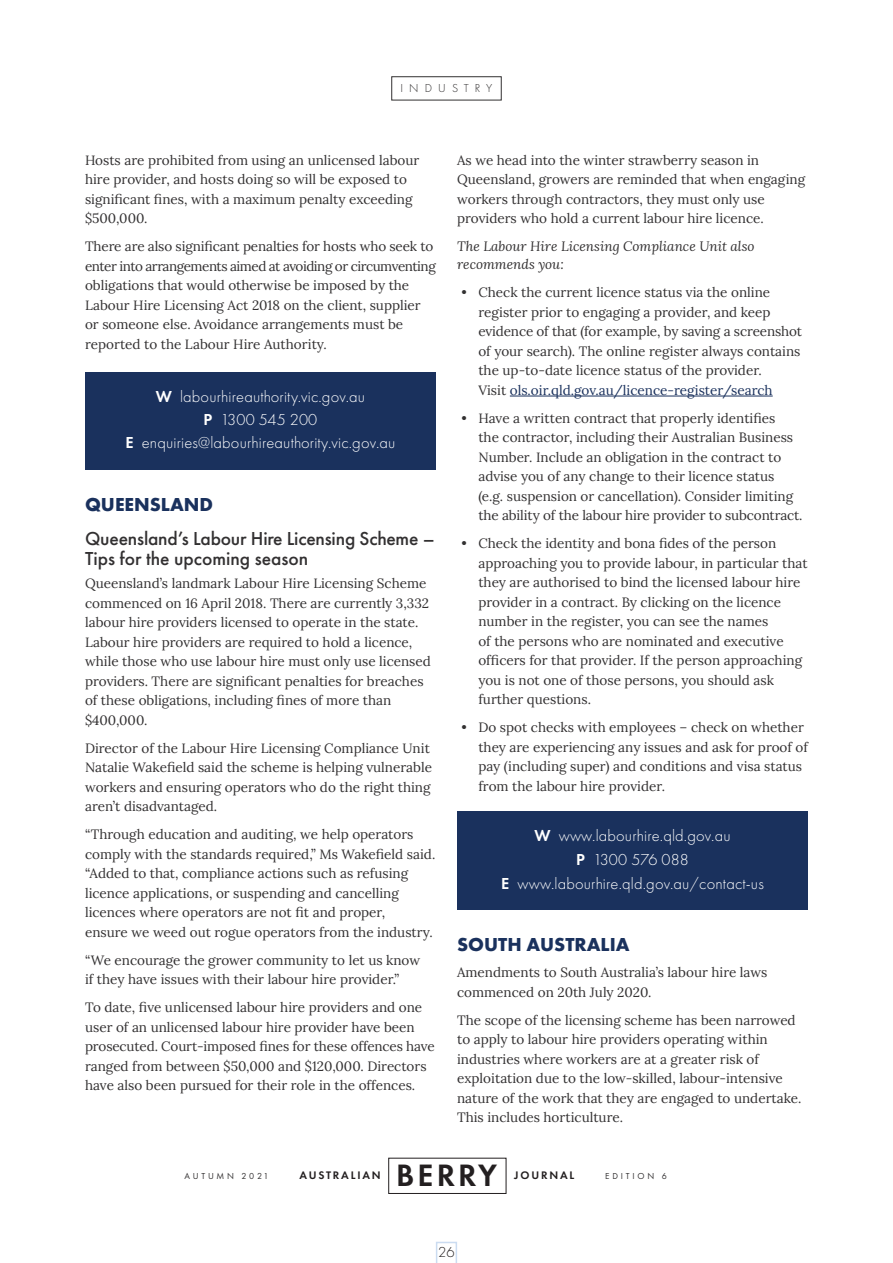
<style>
.page{position:relative;width:893px;height:1263px;background:#fff}
.page>*{position:absolute;margin:0;border:0;box-sizing:border-box;transform-origin:0 0}
.t1{font:600 32.1px "Futura PT";letter-spacing:.095em;color:#231f20}
.t2{font:500 19.5px/19.5px "Futura PT";letter-spacing:-.01em;color:#323031}
.t3{font:700 19.5px "Futura PT";color:#1a315d}
.t4{font:300 16.5px/23.2px "Futura PT";letter-spacing:.01em;color:#fff;text-align:center}
.t5{font:300 15px "Futura PT";color:#231f20}
.t6{font:13.5px/19.5px "Lora";color:#323031}
.t7{font:italic 13.5px/18px "Lora";color:#323031}
.t8{font:300 12px "Futura PT";letter-spacing:.51em;color:#323031}
.t9{font:600 11.4px "Futura PT";letter-spacing:.16em;color:#231f20}
.t10{font:9px "Futura PT";letter-spacing:.31em;color:#323031}
.s1{font-weight:600}
.s2{color:#1a315d}
</style>
<div class="page">
<div style="left:85px;top:372px;width:351px;height:97px;background:#1a315d"></div>
<hr style="left:510px;top:396px;width:263px;height:1px;background:#1a315d">
<div style="left:457px;top:812px;width:351px;height:98px;background:#1a315d"></div>
<svg style="left:436px;top:1242px;width:21px;height:21px"></svg>
<p class="t8" style="left:400px;top:82px;width:93px">INDUSTRY</p>
<p class="t6" style="left:85px;top:150px;width:336px">Hosts are prohibited from using an unlicensed labour hire provider, and hosts doing so will be exposed to significant fines, with a maximum penalty exceeding $500,000.</p>
<p class="t6" style="left:85px;top:236px;width:352px">There are also significant penalties for hosts who seek to enter into arrangements aimed at avoiding or circumventing obligations that would otherwise be imposed by the Labour Hire Licensing Act 2018 on the client, supplier or someone else. Avoidance arrangements must be reported to the Labour Hire Authority.</p>
<p class="t4" style="left:125px;top:385px;width:271px"><span class="s1">W</span> labourhireauthority.vic.gov.au<br><span class="s1">P</span> 1300 545 200<br><span class="s1">E</span> enquiries@labourhireauthority.vic.gov.au</p>
<h2 class="t3" style="left:85px;top:492px;width:130px">QUEENSLAND</h2>
<h2 class="t2" style="left:85px;top:529px;width:351px">Queensland’s Labour Hire Licensing Scheme –<br>Tips for the upcoming season</h2>
<p class="t6" style="left:85px;top:573px;width:347px">Queensland’s landmark Labour Hire Licensing Scheme commenced on 16 April 2018. There are currently 3,332 labour hire providers licensed to operate in the state.<br>Labour hire providers are required to hold a licence, while those who use labour hire must only use licensed providers. There are significant penalties for breaches of these obligations, including fines of more than $400,000.</p>
<p class="t6" style="left:85px;top:737px;width:348px">Director of the Labour Hire Licensing Compliance Unit Natalie Wakefield said the scheme is helping vulnerable workers and ensuring operators who do the right thing aren’t disadvantaged.</p>
<p class="t6" style="left:85px;top:824px;width:352px">“Through education and auditing, we help operators comply with the standards required,” Ms Wakefield said. “Added to that, compliance actions such as refusing licence applications, or suspending and cancelling licences where operators are not fit and proper,<br>ensure we weed out rogue operators from the industry.</p>
<p class="t6" style="left:85px;top:949px;width:337px">“We encourage the grower community to let us know if they have issues with their labour hire provider.”</p>
<p class="t6" style="left:85px;top:997px;width:351px">To date, five unlicensed labour hire providers and one user of an unlicensed labour hire provider have been prosecuted. Court-imposed fines for these offences have ranged from between $50,000 and $120,000. Directors have also been pursued for their role in the offences.</p>
<p class="t6" style="left:457px;top:150px;width:350px">As we head into the winter strawberry season in Queensland, growers are reminded that when engaging workers through contractors, they must only use providers who hold a current labour hire licence.</p>
<p class="t7" style="left:457px;top:237px;width:299px">The Labour Hire Licensing Compliance Unit also recommends you:</p>
<p class="t6" style="left:478px;top:282px;width:325px;text-indent:-17px">• Check the current licence status via the online register prior to engaging a provider, and keep evidence of that (for example, by saving a screenshot of your search). The online register always contains the up-to-date licence status of the provider.<br>Visit <span class="s2">ols.oir.qld.gov.au/licence-register/search</span></p>
<p class="t6" style="left:478px;top:407px;width:326px;text-indent:-17px">• Have a written contract that properly identifies<br>the contractor, including their Australian Business Number. Include an obligation in the contract to advise you of any change to their licence status (e.g. suspension or cancellation). Consider limiting the ability of the labour hire provider to subcontract.</p>
<p class="t6" style="left:478px;top:533px;width:331px;text-indent:-17px">• Check the identity and bona fides of the person approaching you to provide labour, in particular that they are authorised to bind the licensed labour hire provider in a contract. By clicking on the licence number in the register, you can see the names<br>of the persons who are nominated and executive officers for that provider. If the person approaching you is not one of those persons, you should ask further questions.</p>
<p class="t6" style="left:478px;top:717px;width:331px;text-indent:-17px">• Do spot checks with employees – check on whether they are experiencing any issues and ask for proof of pay (including super) and conditions and visa status from the labour hire provider.</p>
<p class="t4" style="left:501px;top:824px;width:264px;line-height:23.7px"><span class="s1">W</span> www.labourhire.qld.gov.au<br><span class="s1">P</span> 1300 576 088<br><span class="s1">E</span> www.labourhire.qld.gov.au/contact-us</p>
<h2 class="t3" style="left:457px;top:932px;width:174px">SOUTH AUSTRALIA</h2>
<p class="t6" style="left:457px;top:962px;width:312px">Amendments to South Australia’s labour hire laws commenced on 20th July 2020.</p>
<p class="t6" style="left:457px;top:1009px;width:346px">The scope of the licensing scheme has been narrowed to apply to labour hire providers operating within industries where workers are at a greater risk of exploitation due to the low-skilled, labour-intensive nature of the work that they are engaged to undertake.<br>This includes horticulture.</p>
<p class="t10" style="left:184px;top:1171px;width:86px">AUTUMN 2021</p>
<p class="t9" style="left:300px;top:1168px;width:83px">AUSTRALIAN</p>
<h1 class="t1" style="left:396px;top:1155px;width:103px">BERRY</h1>
<p class="t9" style="left:514px;top:1168px;width:61px">JOURNAL</p>
<p class="t10" style="left:605px;top:1171px;width:63px">EDITION 6</p>
<p class="t5" style="left:438px;top:1243px;width:18px">26</p>
</div>
